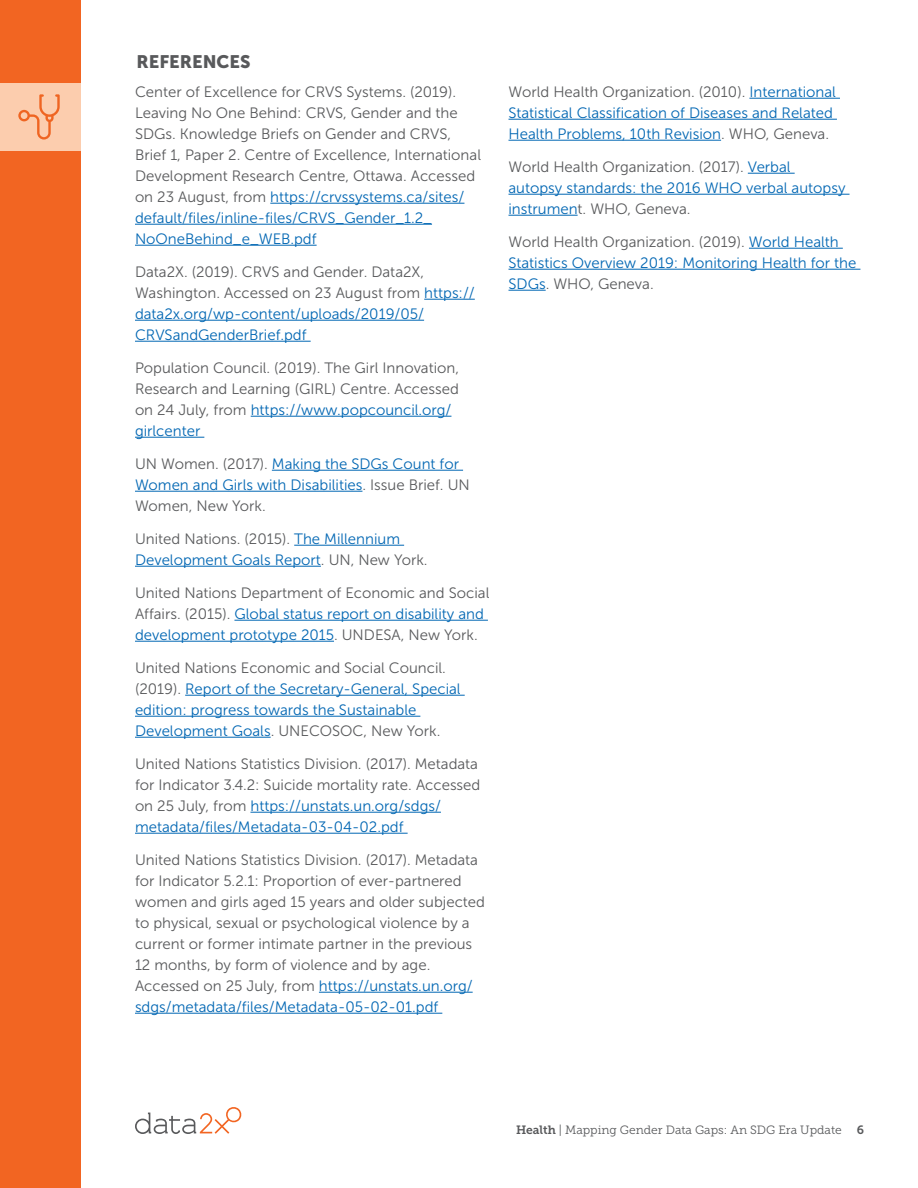
<style>
.page{position:relative;width:918px;height:1188px;background:#fff}
.page>*{position:absolute;margin:0;border:0;box-sizing:border-box;transform-origin:0 0}
.t1{font:18px "Museo Sans 900";color:#58595b}
.t2{font:15px/21px "Museo Sans 300";color:#58595b}
.t3{font:15px/21px "Museo Sans 300";color:#0066b3}
.t4{font:12px "Museo Slab 300";color:#58595b}
.t5{font:12px "Museo Slab 700";color:#58595b}
.s1{color:#0066b3}
.s2{color:#58595b}
.s3{font-family:"Museo Slab 700"}
</style>
<div class="page">
<div style="left:0;top:0;width:81px;height:1188px;background:#f26522"></div>
<svg style="left:135px;top:1107px;width:107px;height:27px"></svg>
<div style="left:0;top:83px;width:81px;height:68px;background:#fccdae"></div>
<svg style="left:18px;top:94px;width:42px;height:46px"></svg>
<hr style="left:270px;top:203px;width:194px;height:1px;background:#0066b3">
<hr style="left:135px;top:224px;width:297px;height:1px;background:#0066b3">
<hr style="left:135px;top:245px;width:182px;height:1px;background:#0066b3">
<hr style="left:424px;top:299px;width:51px;height:1px;background:#0066b3">
<hr style="left:135px;top:320px;width:289px;height:1px;background:#0066b3">
<hr style="left:135px;top:341px;width:176px;height:1px;background:#0066b3">
<hr style="left:251px;top:416px;width:200px;height:1px;background:#0066b3">
<hr style="left:135px;top:437px;width:69px;height:1px;background:#0066b3">
<hr style="left:272px;top:470px;width:191px;height:1px;background:#0066b3">
<hr style="left:135px;top:491px;width:227px;height:1px;background:#0066b3">
<hr style="left:294px;top:545px;width:110px;height:1px;background:#0066b3">
<hr style="left:135px;top:566px;width:186px;height:1px;background:#0066b3">
<hr style="left:234px;top:620px;width:254px;height:1px;background:#0066b3">
<hr style="left:135px;top:641px;width:199px;height:1px;background:#0066b3">
<hr style="left:185px;top:695px;width:280px;height:1px;background:#0066b3">
<hr style="left:135px;top:716px;width:285px;height:1px;background:#0066b3">
<hr style="left:135px;top:737px;width:136px;height:1px;background:#0066b3">
<hr style="left:250px;top:812px;width:191px;height:1px;background:#0066b3">
<hr style="left:135px;top:833px;width:273px;height:1px;background:#0066b3">
<hr style="left:319px;top:992px;width:154px;height:1px;background:#0066b3">
<hr style="left:135px;top:1013px;width:307px;height:1px;background:#0066b3">
<hr style="left:749px;top:98px;width:91px;height:1px;background:#0066b3">
<hr style="left:508px;top:119px;width:329px;height:1px;background:#0066b3">
<hr style="left:508px;top:140px;width:213px;height:1px;background:#0066b3">
<hr style="left:748px;top:173px;width:47px;height:1px;background:#0066b3">
<hr style="left:508px;top:194px;width:342px;height:1px;background:#0066b3">
<hr style="left:508px;top:215px;width:70px;height:1px;background:#0066b3">
<hr style="left:749px;top:248px;width:94px;height:1px;background:#0066b3">
<hr style="left:508px;top:269px;width:352px;height:1px;background:#0066b3">
<hr style="left:508px;top:290px;width:38px;height:1px;background:#0066b3">
<p class="t1" style="left:136px;top:51px;width:116px">REFERENCES</p>
<p class="t2" style="left:135px;top:81px;width:348px">Center of Excellence for CRVS Systems. (2019).<br>Leaving No One Behind: CRVS, Gender and the SDGs. Knowledge Briefs on Gender and CRVS, Brief 1, Paper 2. Centre of Excellence, International Development Research Centre, Ottawa. Accessed on 23 August, from <span class="s1">https://crvssystems.ca/sites/ default/files/inline-files/CRVS_Gender_1.2_ NoOneBehind_e_WEB.pdf</span></p>
<p class="t2" style="left:135px;top:261px;width:341px">Data2X. (2019). CRVS and Gender. Data2X, Washington. Accessed on 23 August from <span class="s1">https:// data2x.org/wp-content/uploads/2019/05/ CRVSandGenderBrief.pdf</span></p>
<p class="t2" style="left:135px;top:357px;width:326px">Population Council. (2019). The Girl Innovation, Research and Learning (GIRL) Centre. Accessed on 24 July, from <span class="s1">https://www.popcouncil.org/ girlcenter</span></p>
<p class="t3" style="left:135px;top:453px;width:336px"><span class="s2">UN Women. (2017).</span> Making the SDGs Count for<br>Women and Girls with Disabilities<span class="s2">. Issue Brief. UN<br>Women, New York.</span></p>
<p class="t3" style="left:135px;top:528px;width:294px"><span class="s2">United Nations. (2015).</span> The Millennium<br>Development Goals Report<span class="s2">. UN, New York.</span></p>
<p class="t2" style="left:135px;top:582px;width:356px">United Nations Department of Economic and Social<br>Affairs. (2015). <span class="s1">Global status report on disability and development prototype 2015</span>. UNDESA, New York.</p>
<p class="t3" style="left:135px;top:657px;width:327px"><span class="s2">United Nations Economic and Social Council. (2019).</span> Report of the Secretary-General, Special edition: progress towards the Sustainable Development Goals<span class="s2">. UNECOSOC, New York.</span></p>
<p class="t2" style="left:135px;top:753px;width:347px">United Nations Statistics Division. (2017). Metadata for Indicator 3.4.2: Suicide mortality rate. Accessed on 25 July, from <span class="s1">https://unstats.un.org/sdgs/ metadata/files/Metadata-03-04-02.pdf</span></p>
<p class="t2" style="left:135px;top:849px;width:352px">United Nations Statistics Division. (2017). Metadata for Indicator 5.2.1: Proportion of ever-partnered women and girls aged 15 years and older subjected to physical, sexual or psychological violence by a current or former intimate partner in the previous 12 months, by form of violence and by age.<br>Accessed on 25 July, from <span class="s1">https://unstats.un.org/ sdgs/metadata/files/Metadata-05-02-01.pdf</span></p>
<p class="t3" style="left:508px;top:81px;width:329px"><span class="s2">World Health Organization. (2010).</span> International<br>Statistical Classification of Diseases and Related<br>Health Problems, 10th Revision<span class="s2">. WHO, Geneva.</span></p>
<p class="t3" style="left:508px;top:156px;width:338px"><span class="s2">World Health Organization. (2017).</span> Verbal autopsy standards: the 2016 WHO verbal autopsy instrumen<span class="s2">t. WHO, Geneva.</span></p>
<p class="t3" style="left:508px;top:231px;width:349px"><span class="s2">World Health Organization. (2019).</span> World Health<br>Statistics Overview 2019: Monitoring Health for the<br>SDGs<span class="s2">. WHO, Geneva.</span></p>
<p class="t4" style="left:516px;top:1123px;width:327px"><span class="s3">Health</span> | Mapping Gender Data Gaps: An SDG Era Update</p>
<p class="t5" style="left:857px;top:1123px;width:9px">6</p>
</div>
